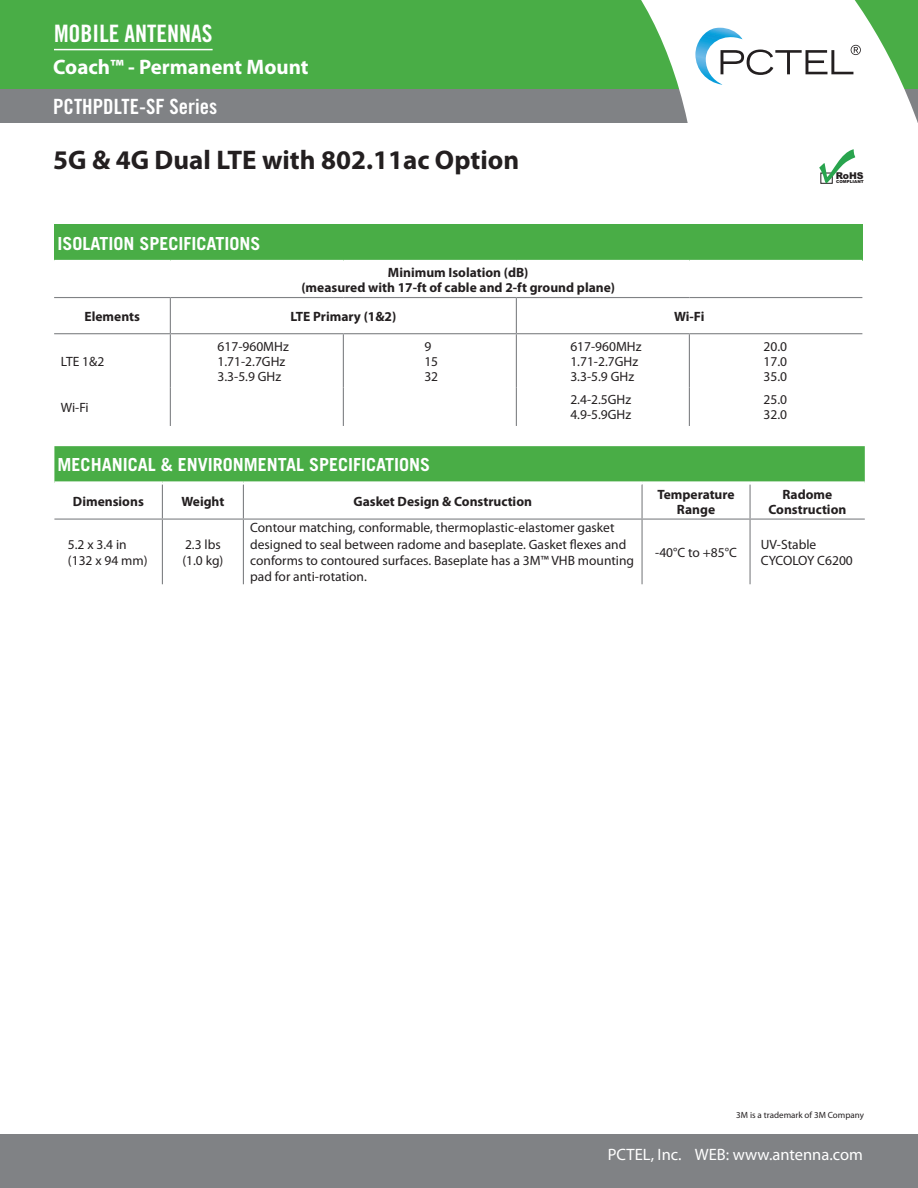
<style>
.page{position:relative;width:918px;height:1188px;background:#fff}
.page>*{position:absolute;margin:0;border:0;box-sizing:border-box;transform-origin:0 0}
.HEADING{font:700 27px "Myriad Pro";color:#231f20}
.t1{font:24px "Trade Gothic Bold Cond Twenty";color:#fff}
.Antenna_Type_Header{font:700 21px "Myriad Pro";color:#fff}
.Part_Number{font:21px "Trade Gothic Bold Cond Twenty";color:#fff}
.Table_Header{font:700 18px "Trade Gothic";color:#fff}
.t2{font:16.5px "Myriad Pro";color:#fff}
.Chart_Body_left{font:13.5px/16.2px "Myriad Pro";color:#231f20}
.Specs_Subheads{font:700 13.5px/15px "Myriad Pro";color:#231f20;text-align:center}
.Chart_Body__centered{font:13.5px "Myriad Pro";color:#231f20}
.t3{font:900 9.3px "Arial";color:#231f20}
.Footnote{font:9px "Myriad Pro";color:#231f20}
.t4{font:900 4.05px "Arial";color:#231f20}
</style>
<div class="page">
<div style="left:0;top:1134px;width:918px;height:54px;background:#808285"></div>
<div style="left:0;top:89px;width:706px;height:34px;background:#808285"></div>
<div style="left:0;top:0;width:702px;height:89px;background:#49ad46"></div>
<hr style="left:54px;top:49px;width:159px;height:1px;background:#fff">
<svg style="left:641px;top:0;width:277px;height:123px"></svg>
<div style="left:54px;top:446px;width:811px;height:35px;background:#49ad46"></div>
<hr style="left:162px;top:484px;width:1px;height:35px;background:#808285">
<hr style="left:243px;top:484px;width:1px;height:35px;background:#808285">
<hr style="left:162px;top:520px;width:1px;height:64px;background:#808285">
<hr style="left:243px;top:520px;width:1px;height:64px;background:#808285">
<hr style="left:54px;top:519px;width:108px;height:1px;background:#808285">
<hr style="left:162px;top:519px;width:81px;height:1px;background:#808285">
<hr style="left:243px;top:519px;width:399px;height:1px;background:#808285">
<hr style="left:642px;top:519px;width:108px;height:1px;background:#808285">
<hr style="left:750px;top:519px;width:115px;height:1px;background:#808285">
<hr style="left:749px;top:484px;width:2px;height:35px;background:#808285">
<hr style="left:749px;top:520px;width:2px;height:64px;background:#808285">
<hr style="left:641px;top:484px;width:2px;height:35px;background:#808285">
<hr style="left:641px;top:520px;width:2px;height:64px;background:#808285">
<div style="left:54px;top:225px;width:808px;height:36px;background:#49ad46"></div>
<hr style="left:170px;top:298px;width:1px;height:35px;background:#808285">
<hr style="left:516px;top:298px;width:1px;height:35px;background:#808285">
<hr style="left:170px;top:334px;width:1px;height:53px;background:#808285">
<hr style="left:343px;top:334px;width:1px;height:53px;background:#808285">
<hr style="left:516px;top:334px;width:1px;height:53px;background:#808285">
<hr style="left:689px;top:334px;width:1px;height:53px;background:#808285">
<hr style="left:170px;top:387px;width:1px;height:39px;background:#808285">
<hr style="left:343px;top:387px;width:1px;height:39px;background:#808285">
<hr style="left:516px;top:387px;width:1px;height:39px;background:#808285">
<hr style="left:689px;top:387px;width:1px;height:39px;background:#808285">
<hr style="left:54px;top:297px;width:116px;height:1px;background:#808285">
<hr style="left:170px;top:297px;width:173px;height:1px;background:#808285">
<hr style="left:343px;top:297px;width:173px;height:1px;background:#808285">
<hr style="left:516px;top:297px;width:173px;height:1px;background:#808285">
<hr style="left:689px;top:297px;width:173px;height:1px;background:#808285">
<hr style="left:54px;top:333px;width:116px;height:1px;background:#808285">
<hr style="left:170px;top:333px;width:173px;height:1px;background:#808285">
<hr style="left:343px;top:333px;width:173px;height:1px;background:#808285">
<hr style="left:516px;top:333px;width:173px;height:1px;background:#808285">
<hr style="left:689px;top:333px;width:173px;height:1px;background:#808285">
<hr style="left:54px;top:260px;width:116px;height:3px;background:#fff">
<hr style="left:170px;top:260px;width:173px;height:3px;background:#fff">
<hr style="left:343px;top:260px;width:173px;height:3px;background:#fff">
<hr style="left:516px;top:260px;width:173px;height:3px;background:#fff">
<hr style="left:689px;top:260px;width:173px;height:3px;background:#fff">
<svg style="left:819px;top:149px;width:37px;height:35px"></svg>
<h2 class="t1" style="left:54px;top:19px;width:160px">MOBILE ANTENNAS</h2>
<p class="Antenna_Type_Header" style="left:53px;top:53px;width:257px">Coach™ - Permanent Mount</p>
<p class="Part_Number" style="left:53px;top:94px;width:166px">PCTHPDLTE-SF Series</p>
<p class="HEADING" style="left:53px;top:143px;width:468px">5G &amp; 4G Dual LTE with 802.11ac Option</p>
<p class="Table_Header" style="left:57px;top:232px;width:205px">ISOLATION SPECIFICATIONS</p>
<p class="Specs_Subheads" style="left:388px;top:265px;width:142px">Minimum Isolation (dB)</p>
<p class="Specs_Subheads" style="left:301px;top:280px;width:315px">(measured with 17-ft of cable and 2-ft ground plane)</p>
<p class="Specs_Subheads" style="left:85px;top:308px;width:57px">Elements</p>
<p class="Specs_Subheads" style="left:290px;top:308px;width:107px">LTE Primary (1&amp;2)</p>
<p class="Specs_Subheads" style="left:674px;top:308px;width:32px">Wi-Fi</p>
<p class="Chart_Body_left" style="left:61px;top:353px;width:45px">LTE 1&amp;2</p>
<p class="Chart_Body_left" style="left:218px;top:338px;width:73px">617-960MHz</p>
<p class="Chart_Body_left" style="left:218px;top:353px;width:69px">1.71-2.7GHz</p>
<p class="Chart_Body_left" style="left:218px;top:368px;width:65px">3.3-5.9 GHz</p>
<p class="Chart_Body_left" style="left:570px;top:338px;width:73px">617-960MHz</p>
<p class="Chart_Body_left" style="left:570px;top:353px;width:69px">1.71-2.7GHz</p>
<p class="Chart_Body_left" style="left:570px;top:368px;width:65px">3.3-5.9 GHz</p>
<p class="Chart_Body_left" style="left:424px;top:338px;width:8px">9</p>
<p class="Chart_Body_left" style="left:424px;top:353px;width:15px">15</p>
<p class="Chart_Body_left" style="left:424px;top:368px;width:15px">32</p>
<p class="Chart_Body_left" style="left:61px;top:399px;width:29px">Wi-Fi</p>
<p class="Chart_Body_left" style="left:570px;top:391px;width:62px">2.4-2.5GHz</p>
<p class="Chart_Body_left" style="left:570px;top:406px;width:62px">4.9-5.9GHz</p>
<p class="t3" style="left:836px;top:170px;width:29px">RoHS</p>
<p class="t4" style="left:836px;top:180px;width:29px">COMPLIANT</p>
<p class="Chart_Body_left" style="left:764px;top:338px;width:25px">20.0</p>
<p class="Chart_Body_left" style="left:764px;top:353px;width:25px">17.0</p>
<p class="Chart_Body_left" style="left:764px;top:368px;width:25px">35.0</p>
<p class="Chart_Body_left" style="left:764px;top:391px;width:25px">25.0</p>
<p class="Chart_Body_left" style="left:764px;top:406px;width:25px">32.0</p>
<p class="Table_Header" style="left:58px;top:454px;width:374px">MECHANICAL &amp; ENVIRONMENTAL SPECIFICATIONS</p>
<p class="Specs_Subheads" style="left:73px;top:494px;width:72px">Dimensions</p>
<p class="Specs_Subheads" style="left:181px;top:494px;width:44px">Weight</p>
<p class="Specs_Subheads" style="left:353px;top:494px;width:180px">Gasket Design &amp; Construction</p>
<p class="Specs_Subheads" style="left:657px;top:486px;width:79px">Temperature<br>Range</p>
<p class="Specs_Subheads" style="left:768px;top:486px;width:79px">Radome<br>Construction</p>
<p class="Chart_Body_left" style="left:68px;top:536px;width:60px">5.2 x 3.4 in</p>
<p class="Chart_Body_left" style="left:68px;top:552px;width:81px">(132 x 94 mm)</p>
<p class="Chart_Body_left" style="left:250px;top:520px;width:385px">Contour matching, conformable, thermoplastic-elastomer gasket designed to seal between radome and baseplate. Gasket flexes and conforms to contoured surfaces. Baseplate has a 3M™ VHB mounting pad for anti-rotation.</p>
<p class="Chart_Body_left" style="left:182px;top:536px;width:43px">2.3 lbs (1.0 kg)</p>
<p class="Chart_Body_left" style="left:761px;top:536px;width:57px">UV-Stable</p>
<p class="Chart_Body_left" style="left:761px;top:552px;width:94px">CYCOLOY C6200</p>
<p class="Chart_Body__centered" style="left:655px;top:544px;width:83px">-40°C to +85°C</p>
<p class="Footnote" style="left:736px;top:1109px;width:129px">3M is a trademark of 3M Company</p>
<p class="t2" style="left:608px;top:1144px;width:257px">PCTEL, Inc. WEB: www.antenna.com</p>
</div>
